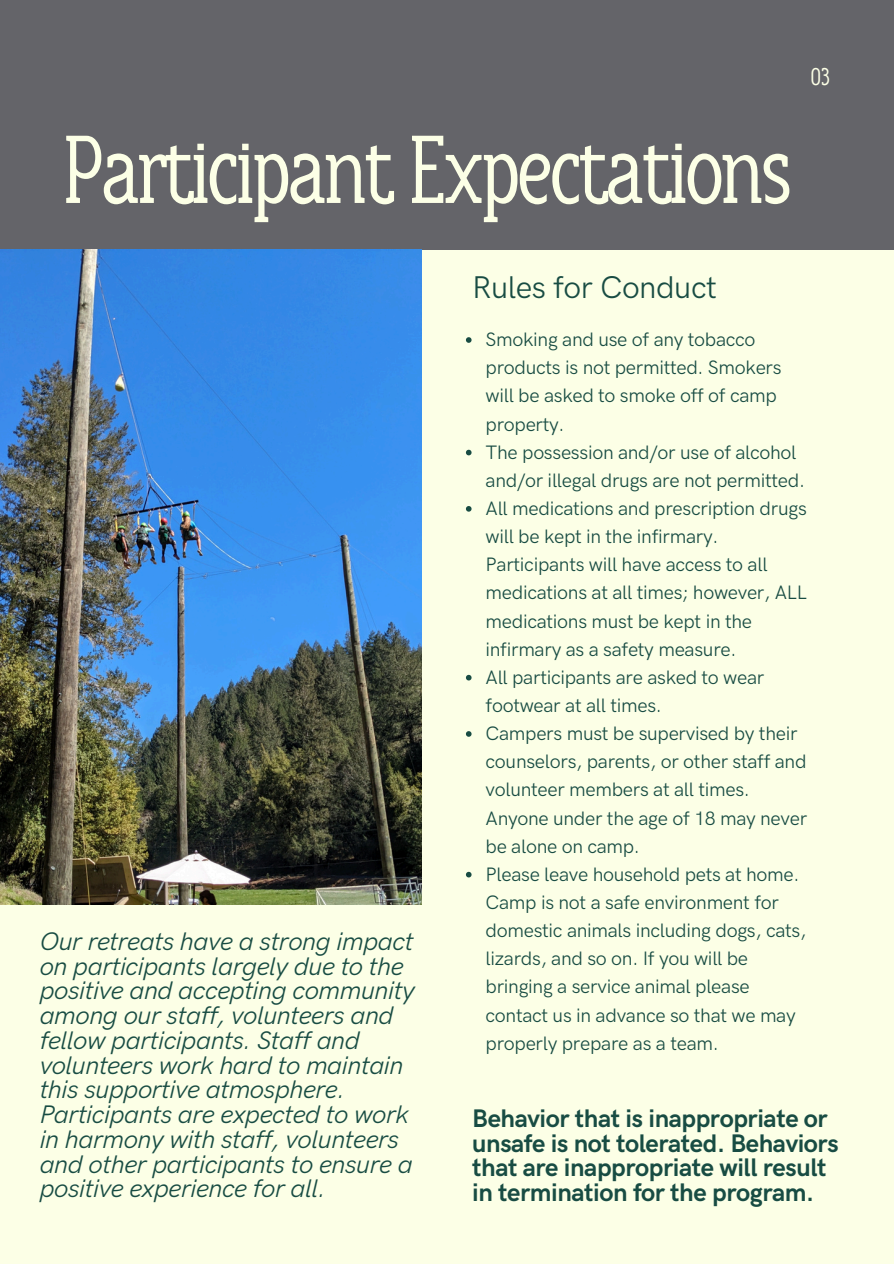
<style>
.page{position:relative;width:894px;height:1264px;background:#fff}
.page>*{position:absolute;margin:0;border:0;box-sizing:border-box;transform-origin:0 0}
.t1{font:96px "Anicon Slab";letter-spacing:-.025em;color:#fcffe6}
.t2{font:31.5px "HK Grotesk Pro";letter-spacing:-.015em;color:#184c43}
.t3{font:italic 25.5px/24.8px "HK Grotesk Pro";letter-spacing:-.015em;color:#184c43}
.t4{font:700 25.5px/24.8px "HK Grotesk Pro";letter-spacing:-.015em;color:#184c43}
.t5{font:24px "Anicon Slab";color:#fcffe6}
.t6{font:19.5px/28.2px "HK Grotesk Pro";letter-spacing:-.015em;color:#184c43}
</style>
<div class="page">
<div style="left:0;top:0;width:893px;height:1263px;background:#fcffe6"></div>
<div style="left:0;top:0;width:893px;height:250px;background:#646469"></div>
<img style="left:0;top:250px;width:422px;height:654px">
<svg style="left:466px;top:337px;width:5px;height:6px"></svg>
<svg style="left:466px;top:450px;width:5px;height:5px"></svg>
<svg style="left:466px;top:506px;width:5px;height:5px"></svg>
<svg style="left:466px;top:675px;width:5px;height:5px"></svg>
<svg style="left:466px;top:731px;width:5px;height:5px"></svg>
<svg style="left:466px;top:871px;width:5px;height:6px"></svg>
<p class="t1" style="left:64px;top:116px;width:729px">Participant Expectations</p>
<h3 class="t2" style="left:472px;top:270px;width:246px">Rules for Conduct</h3>
<h1 class="t5" style="left:810px;top:64px;width:21px">03</h1>
<h4 class="t3" style="left:40px;top:929px;width:376px">Our retreats have a strong impact on participants largely due to the positive and accepting community among our staff, volunteers and fellow participants. Staff and volunteers work hard to maintain this supportive atmosphere.<br>Participants are expected to work in harmony with staff, volunteers and other participants to ensure a positive experience for all.</h4>
<p class="t6" style="left:485px;top:326px;width:297px">Smoking and use of any tobacco products is not permitted. Smokers will be asked to smoke off of camp property.</p>
<p class="t6" style="left:485px;top:439px;width:321px">The possession and/or use of alcohol and/or illegal drugs are not permitted.</p>
<p class="t6" style="left:485px;top:495px;width:323px">All medications and prescription drugs will be kept in the infirmary.<br>Participants will have access to all medications at all times; however, ALL medications must be kept in the infirmary as a safety measure.</p>
<p class="t6" style="left:485px;top:664px;width:280px">All participants are asked to wear footwear at all times.</p>
<p class="t6" style="left:485px;top:720px;width:323px">Campers must be supervised by their counselors, parents, or other staff and volunteer members at all times.<br>Anyone under the age of 18 may never be alone on camp.</p>
<p class="t6" style="left:485px;top:860px;width:322px">Please leave household pets at home.<br>Camp is not a safe environment for domestic animals including dogs, cats, lizards, and so on. If you will be bringing a service animal please contact us in advance so that we may properly prepare as a team.</p>
<h2 class="t4" style="left:472px;top:1106px;width:368px">Behavior that is inappropriate or unsafe is not tolerated. Behaviors that are inappropriate will result in termination for the program.</h2>
</div>
